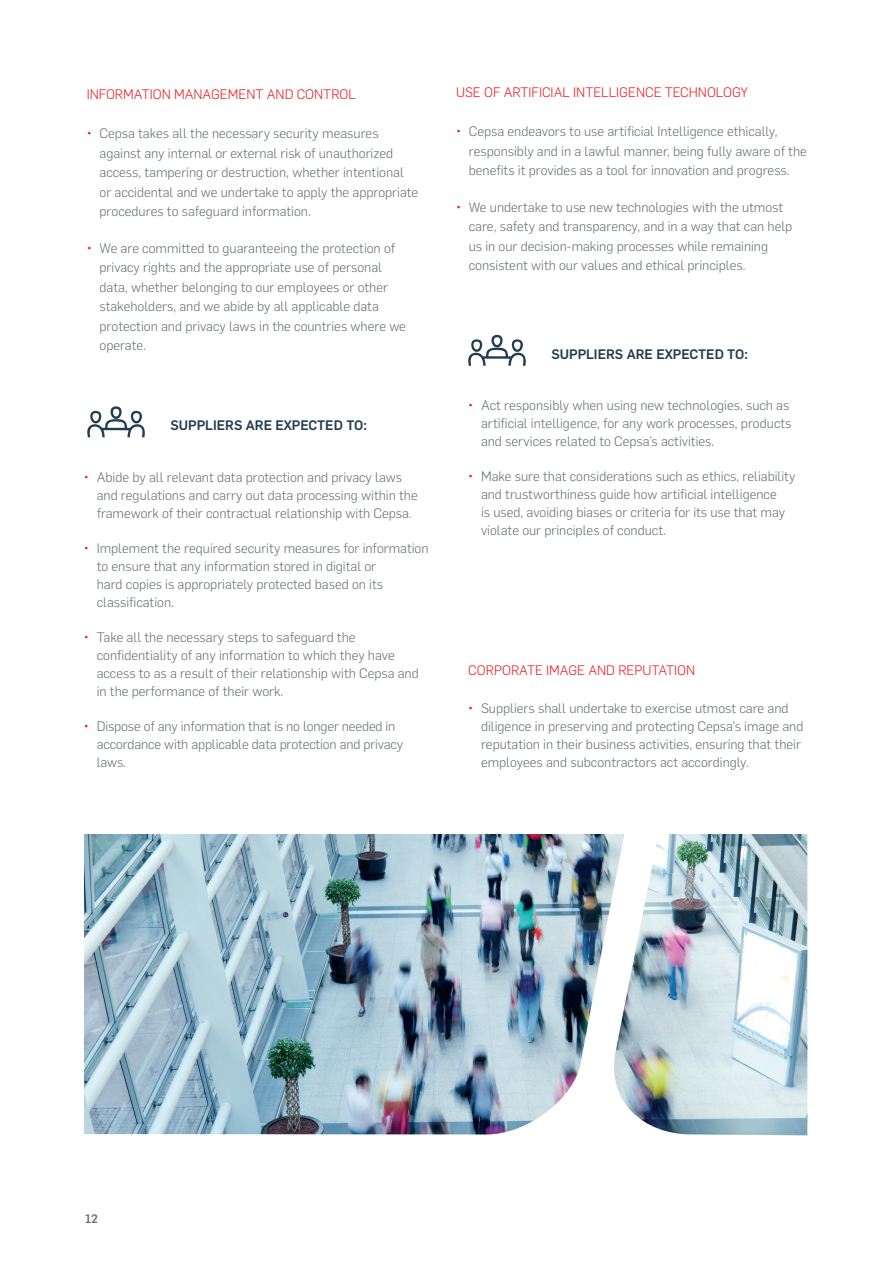
<style>
.page{position:relative;width:893px;height:1263px;background:#fff}
.page>*{position:absolute;margin:0;border:0;box-sizing:border-box;transform-origin:0 0}
.t1{font:300 13.5px/18px "Flama";color:#696f70}
.t2{font:300 13.5px "Flama";color:#ee1d23}
.t3{font:500 13.5px "Flama";color:#213d50}
.t4{font:500 12px "Flama";color:#696f70}
.s1{color:#ee1d23}
</style>
<div class="page">
<svg style="left:87px;top:406px;width:58px;height:31px"></svg>
<svg style="left:468px;top:335px;width:58px;height:31px"></svg>
<img style="left:84px;top:834px;width:522px;height:300px">
<svg style="left:606px;top:834px;width:6px;height:94px"></svg>
<img style="left:612px;top:834px;width:195px;height:301px">
<p class="t2" style="left:87px;top:85px;width:271px">INFORMATION MANAGEMENT AND CONTROL</p>
<p class="t1" style="left:100px;top:123px;width:320px;line-height:19.5px;text-indent:-13px"><span class="s1">•</span> Cepsa takes all the necessary security measures against any internal or external risk of unauthorized access, tampering or destruction, whether intentional or accidental and we undertake to apply the appropriate procedures to safeguard information.</p>
<p class="t1" style="left:100px;top:237px;width:308px;line-height:19.5px;text-indent:-13px"><span class="s1">•</span> We are committed to guaranteeing the protection of privacy rights and the appropriate use of personal data, whether belonging to our employees or other stakeholders, and we abide by all applicable data protection and privacy laws in the countries where we operate.</p>
<p class="t3" style="left:170px;top:416px;width:198px">SUPPLIERS ARE EXPECTED TO:</p>
<p class="t1" style="left:97px;top:467px;width:322px;text-indent:-13px"><span class="s1">•</span> Abide by all relevant data protection and privacy laws and regulations and carry out data processing within the framework of their contractual relationship with Cepsa.</p>
<p class="t1" style="left:97px;top:538px;width:333px;text-indent:-13px"><span class="s1">•</span> Implement the required security measures for information to ensure that any information stored in digital or<br>hard copies is appropriately protected based on its classification.</p>
<p class="t1" style="left:97px;top:627px;width:324px;text-indent:-13px"><span class="s1">•</span> Take all the necessary steps to safeguard the confidentiality of any information to which they have access to as a result of their relationship with Cepsa and in the performance of their work.</p>
<p class="t1" style="left:97px;top:716px;width:308px;text-indent:-13px"><span class="s1">•</span> Dispose of any information that is no longer needed in accordance with applicable data protection and privacy laws.</p>
<p class="t2" style="left:456px;top:83px;width:294px">USE OF ARTIFICIAL INTELLIGENCE TECHNOLOGY</p>
<p class="t1" style="left:469px;top:121px;width:340px;line-height:19.5px;text-indent:-13px"><span class="s1">•</span> Cepsa endeavors to use artificial Intelligence ethically, responsibly and in a lawful manner, being fully aware of the benefits it provides as a tool for innovation and progress.</p>
<p class="t1" style="left:469px;top:196px;width:325px;line-height:19.5px;text-indent:-13px"><span class="s1">•</span> We undertake to use new technologies with the utmost care, safety and transparency, and in a way that can help us in our decision-making processes while remaining consistent with our values and ethical principles.</p>
<p class="t3" style="left:551px;top:344px;width:198px">SUPPLIERS ARE EXPECTED TO:</p>
<p class="t1" style="left:481px;top:395px;width:312px;text-indent:-13px"><span class="s1">•</span> Act responsibly when using new technologies, such as artificial intelligence, for any work processes, products and services related to Cepsa’s activities.</p>
<p class="t1" style="left:481px;top:466px;width:316px;text-indent:-13px"><span class="s1">•</span> Make sure that considerations such as ethics, reliability and trustworthiness guide how artificial intelligence<br>is used, avoiding biases or criteria for its use that may violate our principles of conduct.</p>
<p class="t2" style="left:468px;top:661px;width:228px">CORPORATE IMAGE AND REPUTATION</p>
<p class="t1" style="left:481px;top:698px;width:324px;text-indent:-13px"><span class="s1">•</span> Suppliers shall undertake to exercise utmost care and diligence in preserving and protecting Cepsa’s image and reputation in their business activities, ensuring that their employees and subcontractors act accordingly.</p>
<p class="t4" style="left:85px;top:1210px;width:15px">12</p>
</div>
